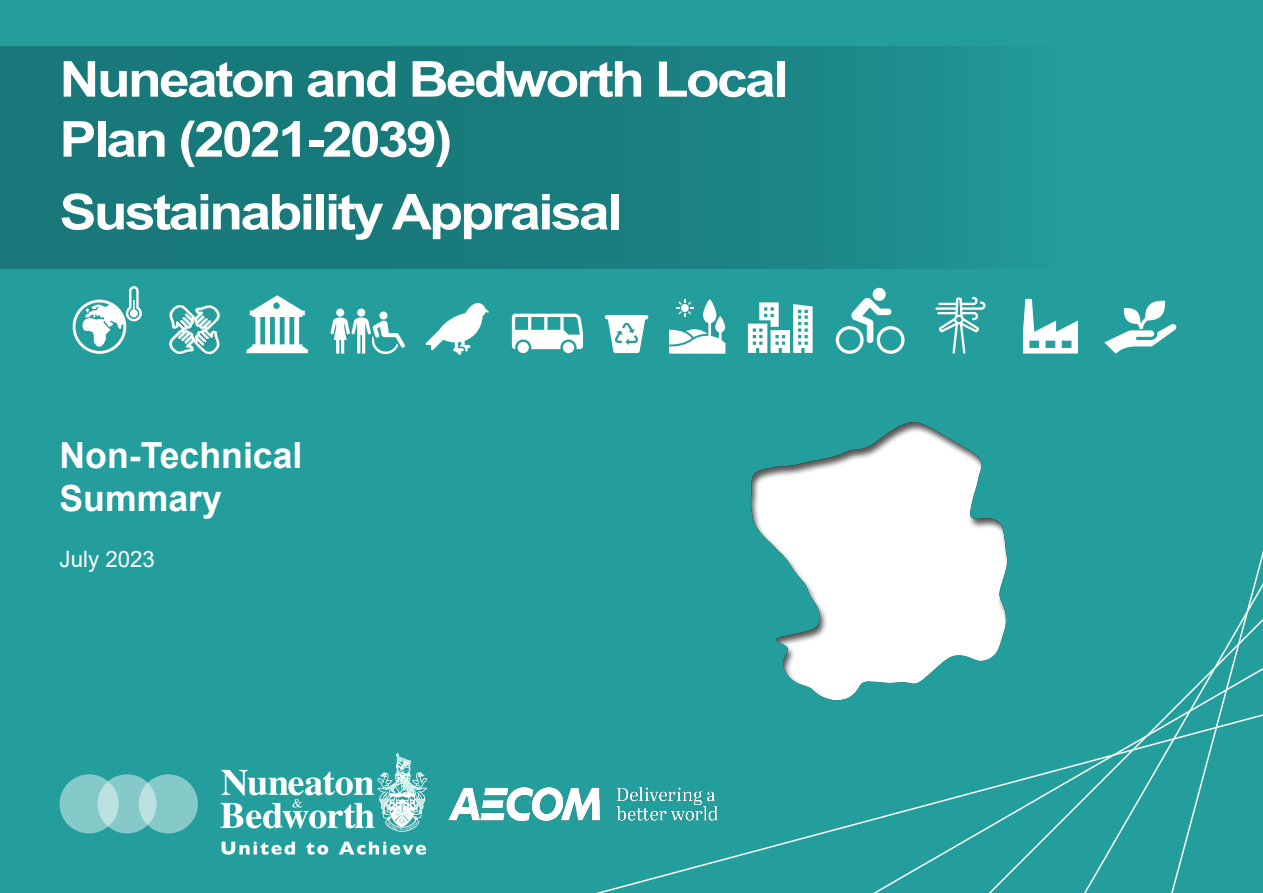
<style>
.page{position:relative;width:1263px;height:893px;background:#fff}
.page>*{position:absolute;margin:0;border:0;box-sizing:border-box;transform-origin:0 0}
.t1{font:700 49.5px/60px "Arial";letter-spacing:-.05em;color:#fff;scale:1.12 1}
.General_white_text{font:700 36px/43.5px "Arial";color:#fff}
.General_white_text-2{font:22.5px "Arial";color:#fff}
</style>
<div class="page">
<div style="left:1px;top:0;width:1262px;height:893px;background:#249e9c"></div>
<svg style="left:596px;top:819px;width:261px;height:74px"></svg>
<svg style="left:857px;top:792px;width:114px;height:101px"></svg>
<svg style="left:971px;top:764px;width:105px;height:129px"></svg>
<svg style="left:1076px;top:714px;width:92px;height:179px"></svg>
<svg style="left:1168px;top:551px;width:95px;height:342px"></svg>
<img style="left:169px;top:304px;width:51px;height:51px">
<div style="left:336px;top:309px;width:8px;height:8px;background:#fff;border-radius:50%"></div>
<div style="left:357px;top:309px;width:8px;height:8px;background:#fff;border-radius:50%"></div>
<svg style="left:330px;top:317px;width:75px;height:38px"></svg>
<svg style="left:379px;top:311px;width:8px;height:9px"></svg>
<svg style="left:1023px;top:299px;width:55px;height:55px"></svg>
<svg style="left:748px;top:302px;width:65px;height:51px"></svg>
<svg style="left:73px;top:286px;width:69px;height:68px"></svg>
<svg style="left:425px;top:303px;width:64px;height:52px"></svg>
<svg style="left:1104px;top:300px;width:72px;height:54px"></svg>
<svg style="left:935px;top:297px;width:50px;height:57px"></svg>
<svg style="left:247px;top:295px;width:61px;height:58px"></svg>
<svg style="left:512px;top:314px;width:71px;height:35px"></svg>
<div style="left:563px;top:342px;width:11px;height:11px;background:#fff;border-radius:50%"></div>
<div style="left:517px;top:342px;width:12px;height:11px;background:#fff;border-radius:50%"></div>
<div style="left:873px;top:288px;width:13px;height:13px;background:#fff;border-radius:50%"></div>
<svg style="left:836px;top:297px;width:68px;height:57px"></svg>
<svg style="left:669px;top:299px;width:56px;height:55px"></svg>
<svg style="left:605px;top:315px;width:43px;height:38px"></svg>
<div style="left:1px;top:46px;width:1063px;height:223px;background:linear-gradient(to right,#167173,#1f9090)"></div>
<img style="left:449px;top:787px;width:268px;height:34px">
<div style="left:60px;top:774px;width:59px;height:59px;background:#85c9c8;border-radius:50%"></div>
<svg style="left:98px;top:774px;width:59px;height:59px;background:#94cfce"></svg>
<svg style="left:139px;top:774px;width:59px;height:59px;background:#8ecdcc"></svg>
<img style="left:220px;top:752px;width:208px;height:103px">
<div style="left:654px;top:366px;width:412px;height:372px;background:#231f20;opacity:.75"></div>
<p class="t1" style="left:60px;top:50px;width:652px">Nuneaton and Bedworth Local<br>Plan (2021-2039)</p>
<p class="t1" style="left:60px;top:183px;width:504px">Sustainability Appraisal</p>
<p class="General_white_text" style="left:60px;top:434px;width:244px">Non-Technical<br>Summary</p>
<p class="General_white_text-2" style="left:60px;top:544px;width:97px">July 2023</p>
</div>
